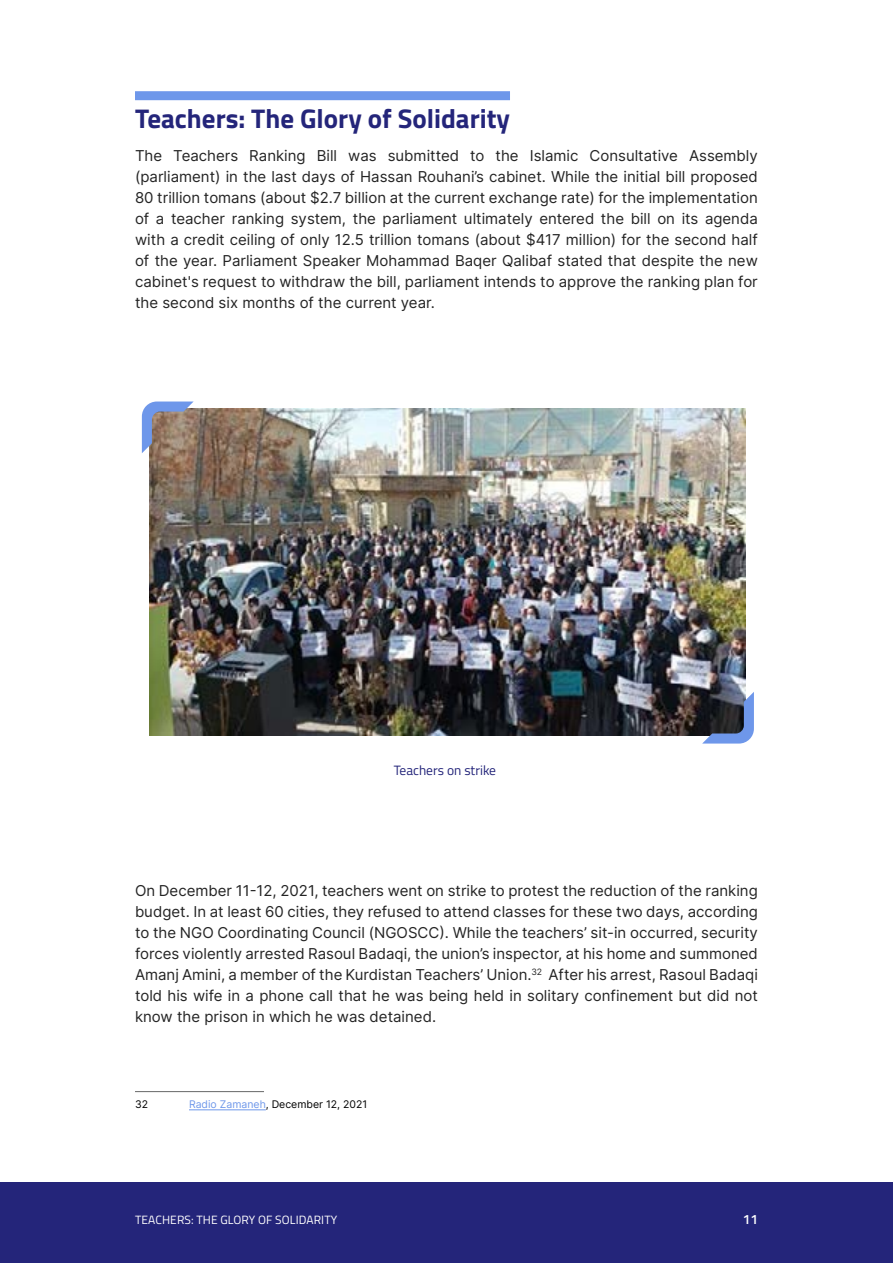
<style>
.page{position:relative;width:893px;height:1263px;background:#fff}
.page>*{position:absolute;margin:0;border:0;box-sizing:border-box;transform-origin:0 0}
.t1{font:700 27px "Titillium Web";color:#24257a}
.t2{font:15px/21px "Inter";color:#242424;text-align:justify}
.t3{font:13.5px "Titillium Web";color:#24257a}
.t4{font:600 13.5px "Titillium Web";color:#fff}
.t5{font:12px "Titillium Web";letter-spacing:.01em;color:#fff}
.t6{font:10.5px "Inter";color:#000}
.s1{color:#6e97ea}
</style>
<div class="page">
<div style="left:0;top:1182px;width:893px;height:81px;background:#24257a"></div>
<div style="left:135px;top:91px;width:375px;height:9px;background:#6e97ea"></div>
<hr style="left:135px;top:1091px;width:129px;height:1px;background:#676868">
<hr style="left:189px;top:1109px;width:77px;height:1px;background:#6e97ea">
<img style="left:150px;top:408px;width:595px;height:328px">
<svg style="left:702px;top:692px;width:52px;height:51px;background:#465370"></svg>
<svg style="left:142px;top:401px;width:52px;height:52px;background:#908c97"></svg>
<h1 class="t1" style="left:135px;top:98px;width:376px">Teachers: The Glory of Solidarity</h1>
<p class="t2" style="left:135px;top:145px;width:624px">The Teachers Ranking Bill was submitted to the Islamic Consultative Assembly (parliament) in the last days of Hassan Rouhani’s cabinet. While the initial bill proposed 80 trillion tomans (about $2.7 billion at the current exchange rate) for the implementation of a teacher ranking system, the parliament ultimately entered the bill on its agenda with a credit ceiling of only 12.5 trillion tomans (about $417 million) for the second half of the year. Parliament Speaker Mohammad Baqer Qalibaf stated that despite the new cabinet's request to withdraw the bill, parliament intends to approve the ranking plan for the second six months of the current year.</p>
<p class="t3" style="left:394px;top:760px;width:104px">TEACHERS ON STRIKE</p>
<p class="t2" style="left:135px;top:880px;width:624px">On December 11-12, 2021, teachers went on strike to protest the reduction of the ranking budget. In at least 60 cities, they refused to attend classes for these two days, according to the NGO Coordinating Council (NGOSCC). While the teachers’ sit-in occurred, security forces violently arrested Rasoul Badaqi, the union’s inspector, at his home and summoned Amanj Amini, a member of the Kurdistan Teachers’ Union.<sup>32</sup> After his arrest, Rasoul Badaqi told his wife in a phone call that he was being held in solitary confinement but did not know the prison in which he was detained.</p>
<p class="t6" style="left:135px;top:1097px;width:15px">32</p>
<p class="t6" style="left:189px;top:1097px;width:180px"><span class="s1">Radio Zamaneh</span>, December 12, 2021</p>
<p class="t5" style="left:135px;top:1211px;width:15px">TEACHERS</p>
<p class="t5" style="left:191px;top:1211px;width:112px">: THE GLORY OF SOLIDARIT</p>
<p class="t5" style="left:331px;top:1211px;width:8px">Y</p>
<p class="t4" style="left:743px;top:1209px;width:17px">11</p>
</div>
